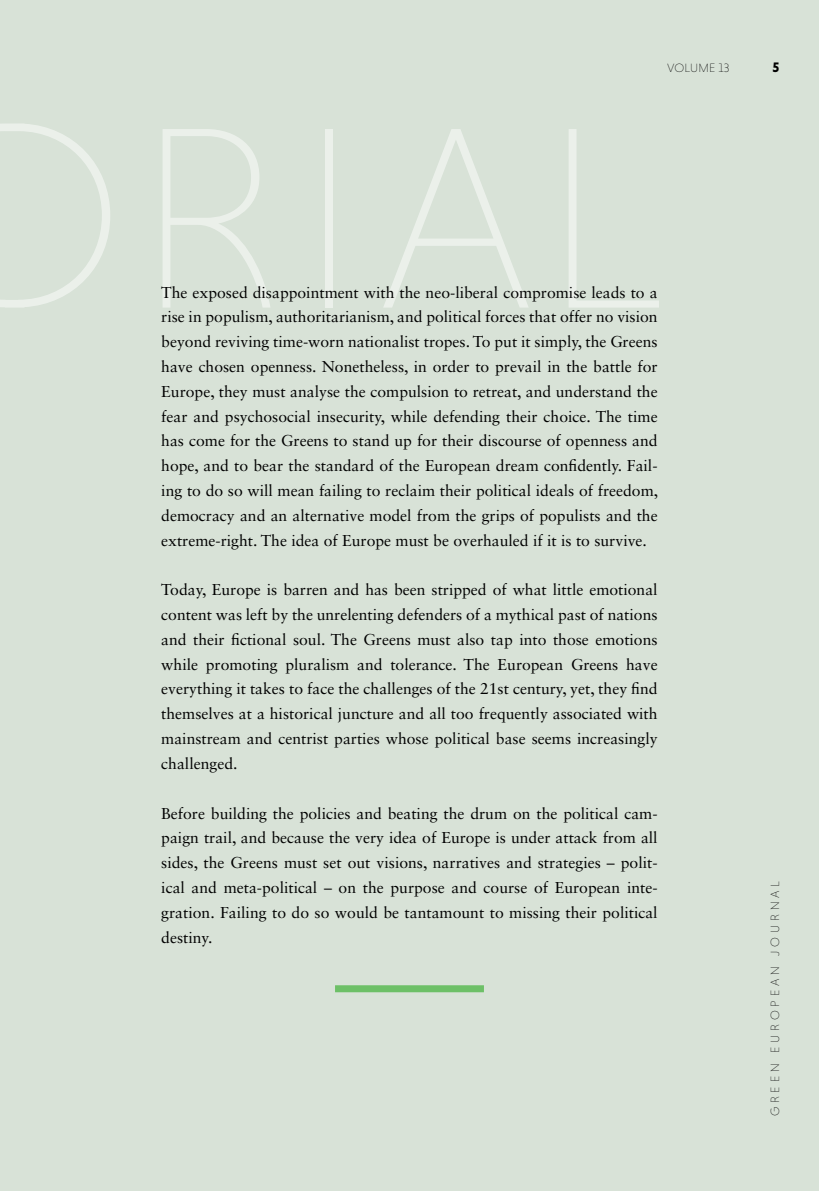
<style>
.page{position:relative;width:819px;height:1191px;background:#d8e2d7}
.page>*{position:absolute;margin:0;border:0;box-sizing:border-box;transform-origin:0 0}
.t1{font:15.75px/24.8px "Sabon LT Std";color:#000;text-align:justify}
.t2{font:700 14px "Niveau Grotesk";color:#000}
.t3{font:200 12.25px "Niveau Grotesk";letter-spacing:.315em;color:#000}
.t4{font:200 12.25px "Niveau Grotesk";letter-spacing:.005em;color:#000}
</style>
<div class="page">
<svg style="left:0;top:124px;width:110px;height:183px"></svg>
<div style="left:335px;top:985px;width:149px;height:7px;background:#6dc067"></div>
<p class="t4" style="left:667px;top:61px;width:64px">VOLUME 13</p>
<p class="t2" style="left:772px;top:59px;width:8px">5</p>
<p class="t1" style="left:161px;top:280px;width:498px">The exposed disappointment with the neo-liberal compromise leads to a rise in populism, authoritarianism, and political forces that offer no vision beyond reviving time-worn nationalist tropes. To put it simply, the Greens have chosen openness. Nonetheless, in order to prevail in the battle for Europe, they must analyse the compulsion to retreat, and understand the fear and psychosocial insecurity, while defending their choice. The time has come for the Greens to stand up for their discourse of openness and hope, and to bear the standard of the European dream confidently. Fail&shy;ing to do so will mean failing to reclaim their political ideals of freedom, democracy and an alternative model from the grips of populists and the extreme-right. The idea of Europe must be overhauled if it is to survive.</p>
<p class="t1" style="left:161px;top:577px;width:498px">Today, Europe is barren and has been stripped of what little emotional content was left by the unrelenting defenders of a mythical past of nations and their fictional soul. The Greens must also tap into those emotions while promoting pluralism and tolerance. The European Greens have everything it takes to face the challenges of the 21st century, yet, they find themselves at a historical juncture and all too frequently associated with mainstream and centrist parties whose political base seems increasingly challenged.</p>
<p class="t1" style="left:161px;top:800px;width:498px">Before building the policies and beating the drum on the political cam&shy;paign trail, and because the very idea of Europe is under attack from all sides, the Greens must set out visions, narratives and strategies – polit&shy;ical and meta-political – on the purpose and course of European inte&shy;gration. Failing to do so would be tantamount to missing their political destiny.</p>
<p class="t3" style="left:768px;top:1116px;width:237px;rotate:-90deg">GREEN EUR OP EAN JOURNA L</p>
</div>
